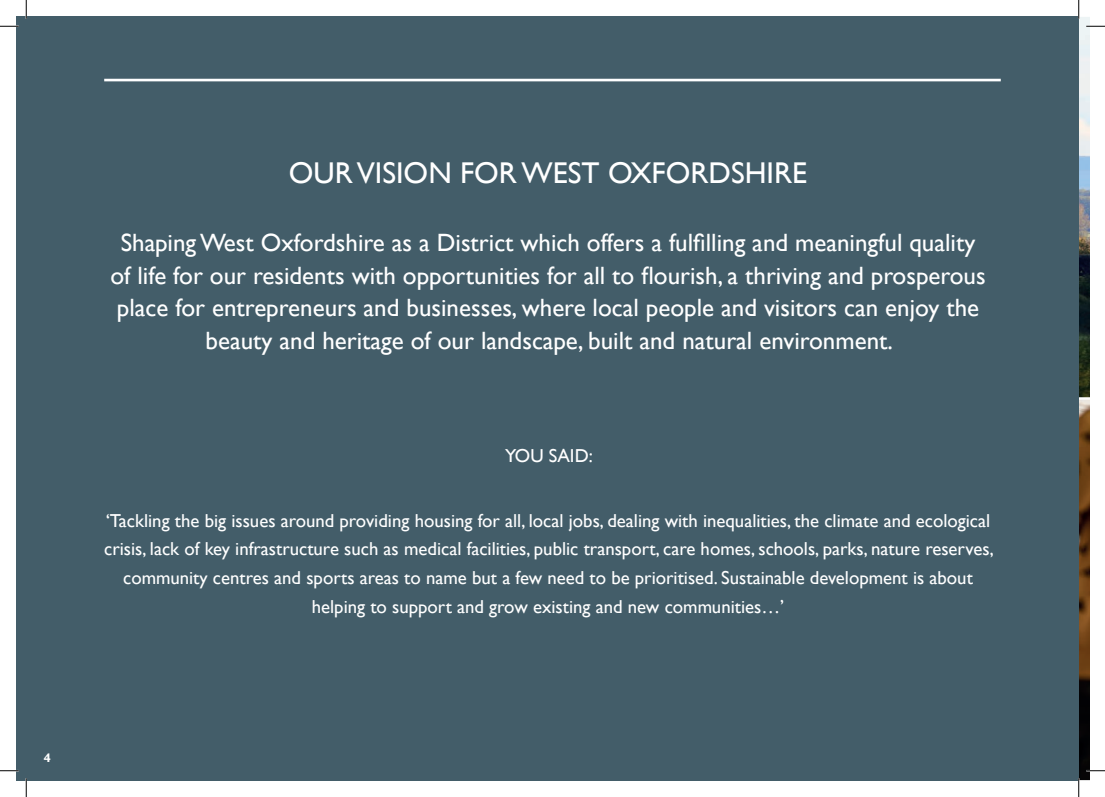
<style>
.page{position:relative;width:1105px;height:797px;background:#fff}
.page>*{position:absolute;margin:0;border:0;box-sizing:border-box;transform-origin:0 0}
.t1{font:30px "Gill Sans";color:#fff}
.t2{font:25px/32.5px "Gill Sans";color:#fff;text-align:center}
.t3{font:18.75px/28.8px "Gill Sans";color:#fff;text-align:center}
.t4{font:700 12.5px "Gill Sans Nova";color:#fff}
</style>
<div class="page">
<div style="left:16px;top:16px;width:1063px;height:764px;background:#435d69"></div>
<hr style="left:104px;top:79px;width:897px;height:2px;background:#fff">
<svg style="left:0;top:25px;width:19px;height:2px"></svg>
<svg style="left:0;top:770px;width:19px;height:1px"></svg>
<svg style="left:25px;top:0;width:2px;height:19px"></svg>
<svg style="left:25px;top:778px;width:2px;height:19px"></svg>
<svg style="left:1072px;top:0;width:33px;height:797px"></svg>
<h1 class="t1" style="left:289px;top:156px;width:520px">OUR VISION FOR WEST OXFORDSHIRE</h1>
<p class="t2" style="left:110px;top:227px;width:877px">Shaping West Oxfordshire as a District which offers a fulfilling and meaningful quality of life for our residents with opportunities for all to flourish, a thriving and prosperous place for entrepreneurs and businesses, where local people and visitors can enjoy the beauty and heritage of our landscape, built and natural environment.</p>
<p class="t3" style="left:505px;top:442px;width:89px">YOU SAID:</p>
<p class="t3" style="left:104px;top:506px;width:891px">‘Tackling the big issues around providing housing for all, local jobs, dealing with inequalities, the climate and ecological crisis, lack of key infrastructure such as medical facilities, public transport, care homes, schools, parks, nature reserves, community centres and sports areas to name but a few need to be prioritised. Sustainable development is about helping to support and grow existing and new communities…’</p>
<p class="t4" style="left:44px;top:749px;width:9px">4</p>
</div>
